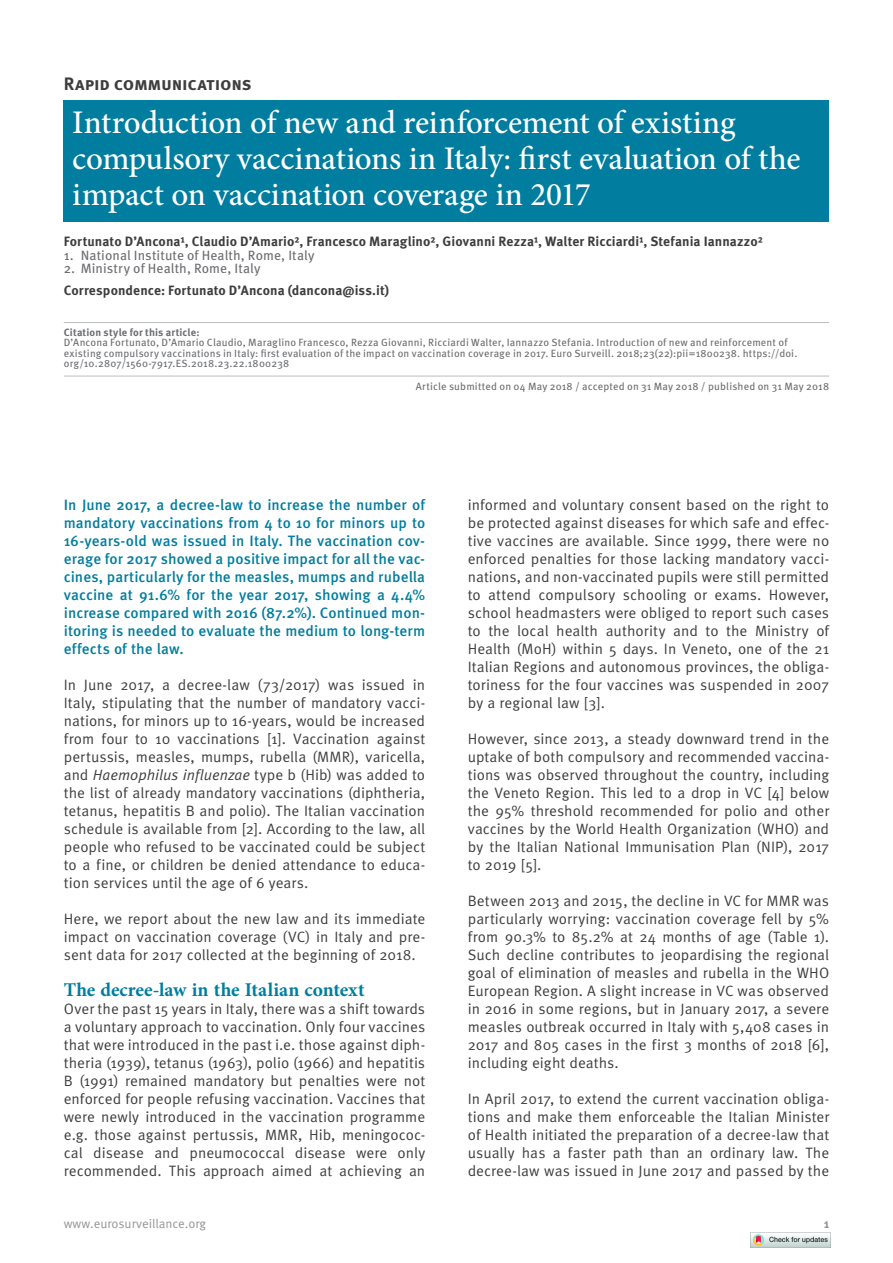
<style>
.page{position:relative;width:893px;height:1263px;background:#fff}
.page>*{position:absolute;margin:0;border:0;box-sizing:border-box;transform-origin:0 0}
.t1{font:500 33px/36px "Minion Pro";letter-spacing:-.01em;color:#fff}
.t2{font:700 19.5px "Minion Pro";color:#007d9f}
.t3{font:700 18px "Meta Pro";letter-spacing:-.015em;color:#3e3e3f}
.t4{font:15px/18px "Meta Pro";color:#3e3e3f;text-align:justify}
.t5{font:500 15px/18px "Meta Pro";letter-spacing:.005em;color:#007d9f;text-align:justify}
.t6{font:700 13.5px "Meta Pro";letter-spacing:.005em;color:#3e3e3f}
.t7{font:13.5px "Meta Pro";letter-spacing:.01em;color:#6c6d70}
.t8{font:12.75px "Meta Pro";color:#939598}
.t9{font:700 12.75px "Meta Pro";color:#939598}
.t10{font:10.5px/10.5px "Meta Pro";letter-spacing:.015em;color:#6c6d70}
.t11{font:700 10.5px "Meta Pro";letter-spacing:.015em;color:#6c6d70}
.s1{font-style:italic}
</style>
<div class="page">
<hr style="left:64px;top:322px;width:765px;height:1px;background:#bcbdc0">
<hr style="left:64px;top:376px;width:765px;height:1px;background:#bcbdc0">
<div style="left:64px;top:100px;width:765px;height:122px;background:#007d9f"></div>
<img style="left:750px;top:1232px;width:80px;height:16px">
<p class="t3" style="left:64px;top:72px;width:189px">Rapid communications</p>
<h1 class="t1" style="left:72px;top:104px;width:730px">Introduction of new and reinforcement of existing compulsory vaccinations in Italy: first evaluation of the impact on vaccination coverage in 2017</h1>
<p class="t6" style="left:64px;top:233px;width:701px">Fortunato D’Ancona¹, Claudio D’Amario², Francesco Maraglino², Giovanni Rezza¹, Walter Ricciardi¹, Stefania Iannazzo²</p>
<p class="t7" style="left:64px;top:247px;width:252px">1. National Institute of Health, Rome, Italy</p>
<p class="t7" style="left:64px;top:260px;width:198px">2. Ministry of Health, Rome, Italy</p>
<p class="t6" style="left:64px;top:282px;width:327px">Correspondence: Fortunato D’Ancona (dancona@iss.it)</p>
<p class="t11" style="left:64px;top:325px;width:137px">Citation style for this article:</p>
<p class="t10" style="left:64px;top:338px;width:735px">D’Ancona Fortunato, D’Amario Claudio, Maraglino Francesco, Rezza Giovanni, Ricciardi Walter, Iannazzo Stefania. Introduction of new and reinforcement of existing compulsory vaccinations in Italy: first evaluation of the impact on vaccination coverage in 2017. Euro Surveill. 2018;23(22):pii=1800238. https://doi. org/10.2807/1560-7917.ES.2018.23.22.1800238</p>
<p class="t10" style="left:416px;top:382px;width:415px">Article submitted on 04 May 2018 / accepted on 31 May 2018 / published on 31 May 2018</p>
<p class="t5" style="left:64px;top:496px;width:363px">In June 2017, a decree-law to increase the number of mandatory vaccinations from 4 to 10 for minors up to 16-years-old was issued in Italy. The vaccination cov&shy;erage for 2017 showed a positive impact for all the vac&shy;cines, particularly for the measles, mumps and rubella vaccine at 91.6% for the year 2017, showing a 4.4% increase compared with 2016 (87.2%). Continued mon&shy;itoring is needed to evaluate the medium to long-term effects of the law.</p>
<p class="t4" style="left:64px;top:676px;width:363px">In June 2017, a decree-law (73/2017) was issued in Italy, stipulating that the number of mandatory vacci&shy;nations, for minors up to 16-years, would be increased from four to 10 vaccinations [1]. Vaccination against pertussis, measles, mumps, rubella (MMR), varicella, and <span class="s1">Haemophilus influenzae</span> type b (Hib) was added to the list of already mandatory vaccinations (diphtheria, tetanus, hepatitis B and polio). The Italian vaccination schedule is available from [2]. According to the law, all people who refused to be vaccinated could be subject to a fine, or children be denied attendance to educa&shy;tion services until the age of 6 years.</p>
<p class="t4" style="left:64px;top:910px;width:363px">Here, we report about the new law and its immediate impact on vaccination coverage (VC) in Italy and pre&shy;sent data for 2017 collected at the beginning of 2018.</p>
<h2 class="t2" style="left:64px;top:976px;width:302px">The decree-law in the Italian context</h2>
<p class="t4" style="left:64px;top:1000px;width:363px">Over the past 15 years in Italy, there was a shift towards a voluntary approach to vaccination. Only four vaccines that were introduced in the past i.e. those against diph&shy;theria (1939), tetanus (1963), polio (1966) and hepatitis B (1991) remained mandatory but penalties were not enforced for people refusing vaccination. Vaccines that were newly introduced in the vaccination programme e.g. those against pertussis, MMR, Hib, meningococ&shy;cal disease and pneumococcal disease were only recommended. This approach aimed at achieving an</p>
<p class="t4" style="left:468px;top:496px;width:363px">informed and voluntary consent based on the right to be protected against diseases for which safe and effec&shy;tive vaccines are available. Since 1999, there were no enforced penalties for those lacking mandatory vacci&shy;nations, and non-vaccinated pupils were still permitted to attend compulsory schooling or exams. However, school headmasters were obliged to report such cases to the local health authority and to the Ministry of Health (MoH) within 5 days. In Veneto, one of the 21<br>Italian Regions and autonomous provinces, the obliga&shy;toriness for the four vaccines was suspended in 2007 by a regional law [3].</p>
<p class="t4" style="left:468px;top:730px;width:363px">However, since 2013, a steady downward trend in the uptake of both compulsory and recommended vaccina&shy;tions was observed throughout the country, including the Veneto Region. This led to a drop in VC [4] below the 95% threshold recommended for polio and other vaccines by the World Health Organization (WHO) and by the Italian National Immunisation Plan (NIP), 2017 to 2019 [5].</p>
<p class="t4" style="left:468px;top:892px;width:363px">Between 2013 and 2015, the decline in VC for MMR was particularly worrying: vaccination coverage fell by 5% from 90.3% to 85.2% at 24 months of age (Table 1).<br>Such decline contributes to jeopardising the regional goal of elimination of measles and rubella in the WHO European Region. A slight increase in VC was observed in 2016 in some regions, but in January 2017, a severe measles outbreak occurred in Italy with 5,408 cases in 2017 and 805 cases in the first 3 months of 2018 [6], including eight deaths.</p>
<p class="t4" style="left:468px;top:1090px;width:363px">In April 2017, to extend the current vaccination obliga&shy;tions and make them enforceable the Italian Minister of Health initiated the preparation of a decree-law that usually has a faster path than an ordinary law. The decree-law was issued in June 2017 and passed by the</p>
<p class="t8" style="left:64px;top:1215px;width:144px">www.eurosurveillance.org</p>
<p class="t9" style="left:824px;top:1215px;width:7px">1</p>
</div>
